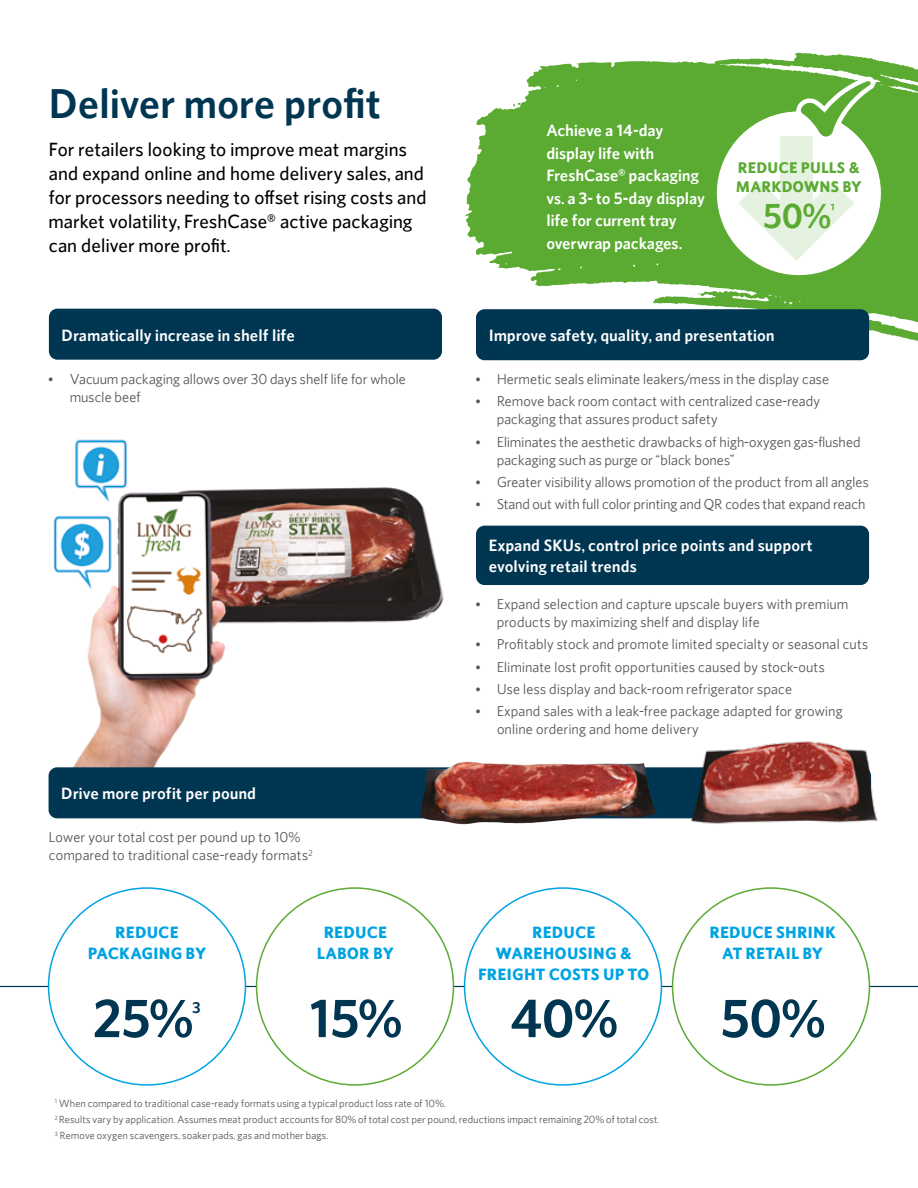
<style>
.page{position:relative;width:918px;height:1188px;background:#fff}
.page>*{position:absolute;margin:0;border:0;box-sizing:border-box;transform-origin:0 0}
.t1{font:600 54px "Amcor Pro";letter-spacing:-.005em;color:#003652}
.t2{font:600 42px "Amcor Pro";color:#003652}
.t3{font:600 34.95px "Amcor Pro";color:#5bab33}
.t4{font:500 18px/24px "Amcor Pro";letter-spacing:.005em;color:#000}
.t5{font:600 16.5px/22.5px "Amcor Pro";letter-spacing:.005em;color:#fff}
.t6{font:700 16.5px/21px "Amcor Pro";letter-spacing:.005em;color:#00a3e2;text-align:center}
.t7{font:600 15.75px "Amcor Pro";color:#003652}
.t8{font:700 15.6px/19.5px "Amcor Pro";letter-spacing:.005em;color:#5bab33}
.t9{font:500 15px "Amcor Pro";color:#5bab33}
.t10{font:13.5px/18px "Amcor Pro";color:#575756}
.t11{font:9.75px/16.2px "Amcor Pro";letter-spacing:.01em;color:#575756}
</style>
<div class="page">
<svg style="left:465px;top:53px;width:453px;height:300px;fill:#5bab33"></svg>
<img style="left:49px;top:439px;width:395px;height:333px">
<div style="left:49px;top:309px;width:393px;height:51px;background:#003652;border-radius:9px"></div>
<div style="left:476px;top:309px;width:393px;height:51px;background:#003652;border-radius:9px"></div>
<div style="left:476px;top:526px;width:393px;height:59px;background:#003652;border-radius:9px"></div>
<hr style="left:0;top:986px;width:918px;height:1px;background:#003652">
<div style="left:49px;top:888px;width:196px;height:197px;background:#fff;border-radius:50%"></div>
<div style="left:257px;top:888px;width:196px;height:197px;background:#fff;border-radius:50%"></div>
<div style="left:465px;top:888px;width:196px;height:197px;background:#fff;border-radius:50%"></div>
<div style="left:673px;top:888px;width:196px;height:197px;background:#fff;border-radius:50%"></div>
<div style="left:49px;top:767px;width:822px;height:51px;background:#003652;border-radius:9px"></div>
<img style="left:680px;top:741px;width:198px;height:83px">
<div style="left:716px;top:111px;width:165px;height:165px;background:#fff;border-radius:50%"></div>
<svg style="left:738px;top:77px;width:141px;height:184px"></svg>
<img style="left:420px;top:762px;width:236px;height:62px">
<h2 class="t2" style="left:49px;top:77px;width:334px">Deliver more profit</h2>
<h3 class="t4" style="left:49px;top:137px;width:379px">For retailers looking to improve meat margins and expand online and home delivery sales, and for processors needing to offset rising costs and market volatility, FreshCase® active packaging can deliver more profit.</h3>
<p class="t5" style="left:62px;top:323px;width:235px">Dramatically increase in shelf life</p>
<p class="t10" style="left:70px;top:369px;width:337px;text-indent:-21px">• Vacuum packaging allows over 30 days shelf life for whole muscle beef</p>
<p class="t5" style="left:61px;top:782px;width:196px">Drive more profit per pound</p>
<p class="t10" style="left:49px;top:828px;width:265px">Lower your total cost per pound up to 10% compared to traditional case-ready formats<sup>2</sup></p>
<p class="t6" style="left:88px;top:922px;width:120px">REDUCE<br>PACKAGING BY</p>
<h1 class="t1" style="left:93px;top:984px;width:101px">25%</h1>
<p class="t7" style="left:193px;top:998px;width:10px">3</p>
<p class="t6" style="left:317px;top:922px;width:79px">REDUCE<br>LABOR BY</p>
<h1 class="t1" style="left:309px;top:984px;width:94px">15%</h1>
<p class="t5" style="left:546px;top:119px;width:160px">Achieve a 14-day display life with<br>FreshCase® packaging vs. a 3- to 5-day display life for current tray overwrap packages.</p>
<p class="t8" style="left:736px;top:158px;width:127px">REDUCE PULLS &amp;<br>MARKDOWNS BY</p>
<h3 class="t3" style="left:763px;top:194px;width:69px">50%</h3>
<p class="t9" style="left:831px;top:202px;width:5px">¹</p>
<p class="t5" style="left:489px;top:324px;width:287px">Improve safety, quality, and presentation</p>
<p class="t10" style="left:476px;top:370px;width:355px">• Hermetic seals eliminate leakers/mess in the display case</p>
<p class="t10" style="left:497px;top:392px;width:325px;text-indent:-21px">• Remove back room contact with centralized case-ready packaging that assures product safety</p>
<p class="t10" style="left:497px;top:432px;width:365px;text-indent:-21px">• Eliminates the aesthetic drawbacks of high-oxygen gas-flushed packaging such as purge or “black bones”</p>
<p class="t10" style="left:476px;top:473px;width:394px">• Greater visibility allows promotion of the product from all angles</p>
<p class="t10" style="left:476px;top:495px;width:391px">• Stand out with full color printing and QR codes that expand reach</p>
<p class="t5" style="left:489px;top:535px;width:326px;line-height:21px">Expand SKUs, control price points and support evolving retail trends</p>
<p class="t10" style="left:497px;top:595px;width:353px;text-indent:-21px">• Expand selection and capture upscale buyers with premium products by maximizing shelf and display life</p>
<p class="t10" style="left:476px;top:635px;width:394px">• Profitably stock and promote limited specialty or seasonal cuts</p>
<p class="t10" style="left:476px;top:657px;width:350px">• Eliminate lost profit opportunities caused by stock-outs</p>
<p class="t10" style="left:476px;top:679px;width:318px">• Use less display and back-room refrigerator space</p>
<p class="t10" style="left:497px;top:702px;width:347px;text-indent:-21px">• Expand sales with a leak-free package adapted for growing online ordering and home delivery</p>
<p class="t6" style="left:478px;top:922px;width:173px">REDUCE<br>WAREHOUSING &amp;<br>FREIGHT COSTS UP TO</p>
<h1 class="t1" style="left:511px;top:984px;width:108px">40%</h1>
<p class="t6" style="left:709px;top:922px;width:128px">REDUCE SHRINK<br>AT RETAIL BY</p>
<h1 class="t1" style="left:721px;top:984px;width:105px">50%</h1>
<p class="t11" style="left:55px;top:1095px;width:606px"><sup>1</sup> When compared to traditional case-ready formats using a typical product loss rate of 10%.<br><sup>2</sup> Results vary by application. Assumes meat product accounts for 80% of total cost per pound, reductions impact remaining 20% of total cost.<br><sup>3</sup> Remove oxygen scavengers, soaker pads, gas and mother bags.</p>
</div>
